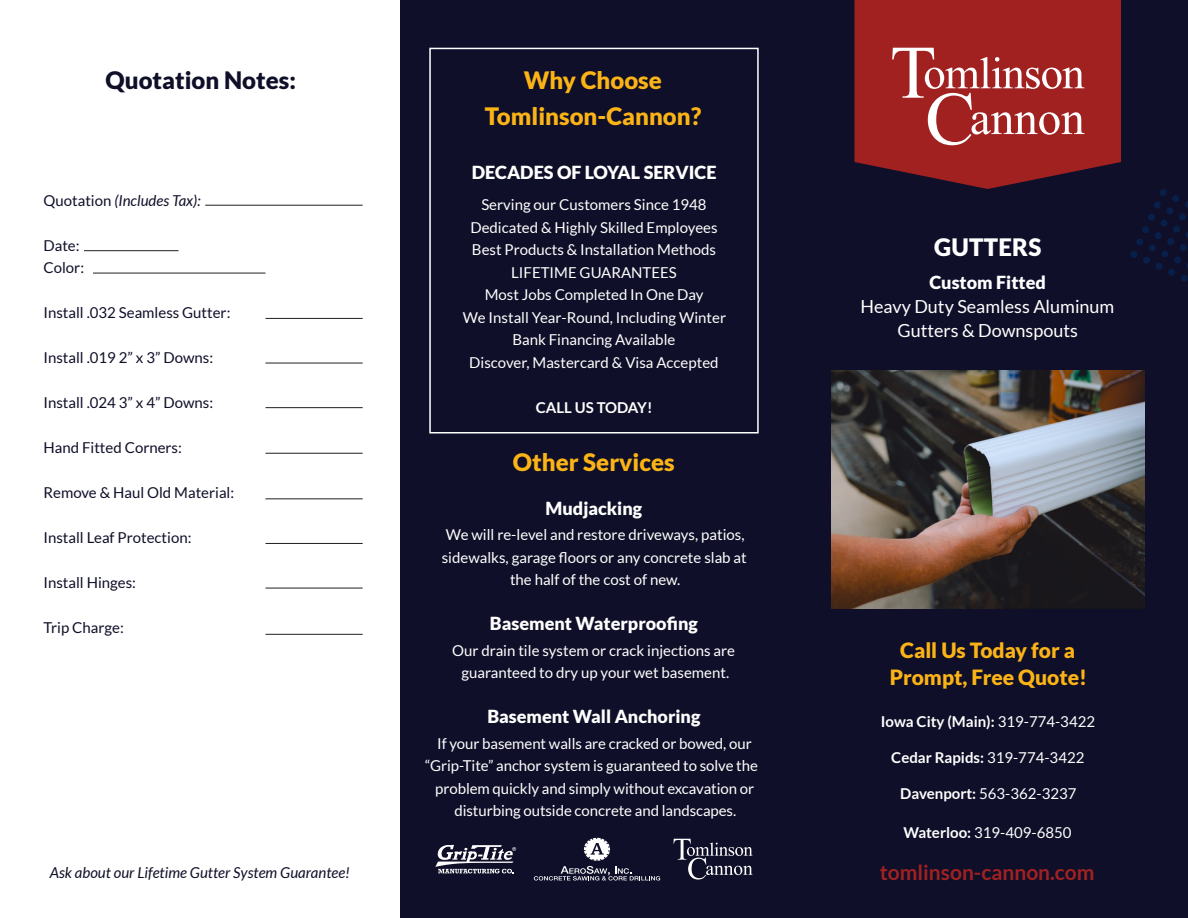
<style>
.page{position:relative;width:1188px;height:918px;background:#fff}
.page>*{position:absolute;margin:0;border:0;box-sizing:border-box;transform-origin:0 0}
.t1{font:900 24px/36px "Lato";color:#fbb316;text-align:center}
.t2{font:900 24px "Lato";color:#0f0f29}
.t3{font:900 24px "Lato";letter-spacing:.01em;color:#fff}
.t4{font:900 21px/27px "Lato";color:#fbb316;text-align:center}
.t5{font:700 21px "Lato";color:#a12121}
.t6{font:900 18px "Lato";color:#fff}
.t7{font:18px "Lato";color:#fff}
.t8{font:15px/22.5px "Lato";color:#fff;text-align:center}
.t9{font:15px "Lato";color:#0f0f29}
.t10{font:italic 15px "Lato";color:#0f0f29}
.t11{font:700 15px "Lato";color:#fff}
.s1{font-style:normal}
.s2{font-weight:400}
.s3{font-weight:700}
</style>
<div class="page">
<div style="left:400px;top:0;width:788px;height:918px;background:#0f0f29"></div>
<svg style="left:1130px;top:189px;width:58px;height:93px"></svg>
<svg style="left:855px;top:0;width:266px;height:189px;background:#901f22"></svg>
<svg style="left:892px;top:48px;width:193px;height:97px;background:#b14949"></svg>
<img style="left:831px;top:371px;width:313px;height:238px">
<div style="left:429px;top:48px;width:330px;height:386px;border:2px solid #fff"></div>
<svg style="left:534px;top:838px;width:126px;height:43px"></svg>
<svg style="left:673px;top:839px;width:80px;height:41px"></svg>
<svg style="left:435px;top:845px;width:81px;height:28px"></svg>
<hr style="left:205px;top:205px;width:158px;height:1px;background:#231f20">
<hr style="left:266px;top:318px;width:97px;height:1px;background:#231f20">
<hr style="left:266px;top:363px;width:97px;height:1px;background:#231f20">
<hr style="left:266px;top:407px;width:97px;height:1px;background:#231f20">
<hr style="left:266px;top:499px;width:97px;height:1px;background:#231f20">
<hr style="left:266px;top:453px;width:97px;height:1px;background:#231f20">
<hr style="left:266px;top:588px;width:97px;height:1px;background:#231f20">
<hr style="left:266px;top:634px;width:97px;height:1px;background:#231f20">
<hr style="left:266px;top:543px;width:97px;height:1px;background:#231f20">
<hr style="left:84px;top:250px;width:94px;height:1px;background:#231f20">
<hr style="left:93px;top:273px;width:173px;height:1px;background:#231f20">
<p class="t2" style="left:106px;top:66px;width:192px">Quotation Notes:</p>
<p class="t10" style="left:44px;top:192px;width:159px"><span class="s1">Quotation</span> (Includes Tax):</p>
<p class="t9" style="left:44px;top:237px;width:38px">Date:</p>
<p class="t9" style="left:44px;top:259px;width:42px">Color:</p>
<p class="t9" style="left:44px;top:304px;width:188px">Install .032 Seamless Gutter:</p>
<p class="t9" style="left:44px;top:349px;width:171px">Install .019 2” x 3” Downs:</p>
<p class="t9" style="left:44px;top:394px;width:171px">Install .024 3” x 4” Downs:</p>
<p class="t9" style="left:44px;top:439px;width:140px">Hand Fitted Corners:</p>
<p class="t9" style="left:44px;top:484px;width:192px">Remove &amp; Haul Old Material:</p>
<p class="t9" style="left:44px;top:529px;width:149px">Install Leaf Protection:</p>
<p class="t9" style="left:44px;top:574px;width:94px">Install Hinges:</p>
<p class="t9" style="left:44px;top:619px;width:82px">Trip Charge:</p>
<p class="t10" style="left:50px;top:864px;width:302px">Ask about our Lifetime Gutter System Guarantee!</p>
<p class="t1" style="left:485px;top:61px;width:218px">Why Choose<br>Tomlinson-Cannon?</p>
<p class="t6" style="left:472px;top:161px;width:246px">DECADES OF LOYAL SERVICE</p>
<p class="t8" style="left:481px;top:193px;width:227px">Serving our Customers Since 1948</p>
<p class="t8" style="left:470px;top:216px;width:249px">Dedicated &amp; Highly Skilled Employees</p>
<p class="t8" style="left:472px;top:238px;width:246px">Best Products &amp; Installation Methods</p>
<p class="t8" style="left:511px;top:261px;width:167px">LIFETIME GUARANTEES</p>
<p class="t8" style="left:485px;top:283px;width:220px">Most Jobs Completed In One Day</p>
<p class="t8" style="left:463px;top:306px;width:265px">We Install Year-Round, Including Winter</p>
<p class="t8" style="left:512px;top:328px;width:165px">Bank Financing Available</p>
<p class="t8" style="left:469px;top:351px;width:251px">Discover, Mastercard &amp; Visa Accepted</p>
<p class="t11" style="left:536px;top:399px;width:118px">CALL US TODAY!</p>
<p class="t1" style="left:513px;top:444px;width:163px">Other Services</p>
<p class="t6" style="left:546px;top:497px;width:98px">Mudjacking</p>
<p class="t8" style="left:442px;top:523px;width:307px">We will re-level and restore driveways, patios, sidewalks, garage floors or any concrete slab at the half of the cost of new.</p>
<p class="t6" style="left:490px;top:613px;width:209px">Basement Waterproofing</p>
<p class="t8" style="left:452px;top:639px;width:284px">Our drain tile system or crack injections are guaranteed to dry up your wet basement.</p>
<p class="t6" style="left:487px;top:706px;width:215px">Basement Wall Anchoring</p>
<p class="t8" style="left:425px;top:732px;width:334px">If your basement walls are cracked or bowed, our “Grip-Tite” anchor system is guaranteed to solve the problem quickly and simply without excavation or disturbing outside concrete and landscapes.</p>
<p class="t3" style="left:934px;top:233px;width:109px">GUTTERS</p>
<p class="t6" style="left:929px;top:272px;width:118px">Custom Fitted</p>
<p class="t7" style="left:861px;top:296px;width:255px">Heavy Duty Seamless Aluminum</p>
<p class="t7" style="left:898px;top:320px;width:182px">Gutters &amp; Downspouts</p>
<p class="t4" style="left:890px;top:636px;width:199px">Call Us Today for a<br>Prompt, Free Quote!</p>
<p class="t11" style="left:881px;top:713px;width:216px">Iowa City (Main): <span class="s2">319-774-3422</span></p>
<p class="t11" style="left:891px;top:749px;width:195px">Cedar Rapids: <span class="s2">319-774-3422</span></p>
<p class="t8" style="left:900px;top:782px;width:178px"><span class="s3">Davenport:</span> 563-362-3237</p>
<p class="t8" style="left:903px;top:821px;width:170px"><span class="s3">Waterloo:</span> 319-409-6850</p>
<p class="t5" style="left:880px;top:860px;width:216px">tomlinson-cannon.com</p>
</div>
